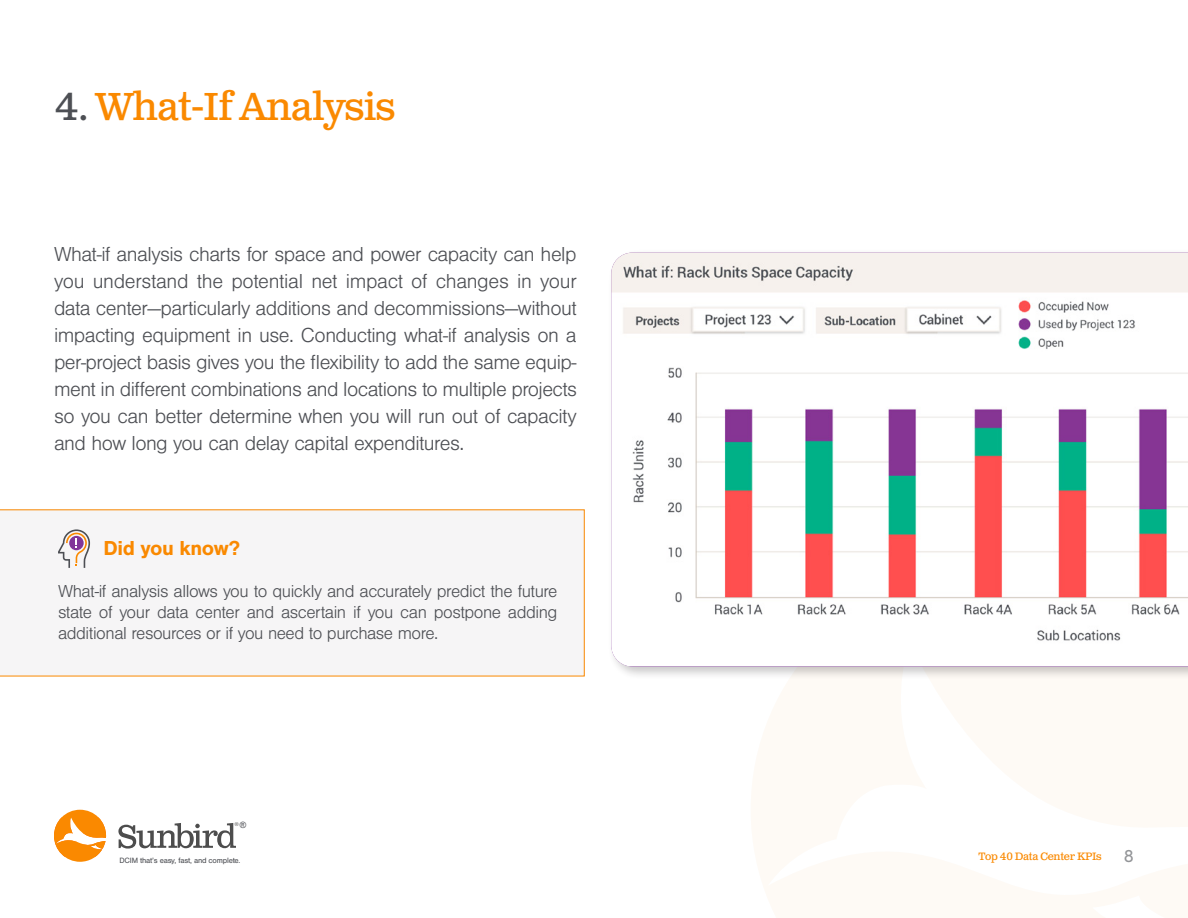
<style>
.page{position:relative;width:1188px;height:918px;background:#fff}
.page>*{position:absolute;margin:0;border:0;box-sizing:border-box;transform-origin:0 0}
.t1{font:39px "Clarendon Text Pro";letter-spacing:-.025em;color:#fa8900}
.t2{font:300 21px/27px "Nimbus San";letter-spacing:-.025em;color:#4d4f54;text-align:justify}
.t3{font:700 21px "Nimbus San";letter-spacing:-.02em;color:#fa8900}
.t4{font:300 18px/21px "Nimbus San";letter-spacing:-.025em;color:#4d4f54;text-align:justify}
.t5{font:18px "Nimbus San";color:#939598}
.t6{font:10.65px "Clarendon Text Pro";letter-spacing:-.025em;color:#fa8900}
.t7{font:8.7px "Arial";color:#4d4f54}
.t8{font:7.95px "Nimbus San";letter-spacing:-.025em;color:#4d4f54}
.t9{font:5.7px "Nimbus San";color:#4d4d4d}
.s1{color:#4d4f54}
</style>
<div class="page">
<svg style="left:118px;top:823px;width:118px;height:26px"></svg>
<svg style="left:54px;top:810px;width:52px;height:52px"></svg>
<div style="left:0;top:510px;width:584px;height:166px;background:#f6f5f6"></div>
<svg style="left:58px;top:529px;width:32px;height:39px"></svg>
<div style="left:608px;top:249px;width:580px;height:431px;background:#231f20;opacity:.25"></div>
<img style="left:611px;top:253px;width:577px;height:413px">
<p class="t1" style="left:54px;top:83px;width:343px"><span class="s1">4.</span> What-If Analysis</p>
<p class="t2" style="left:54px;top:241px;width:524px">What-if analysis charts for space and power capacity can help you understand the potential net impact of changes in your data center—particularly additions and decommissions—without impacting equipment in use. Conducting what-if analysis on a per-project basis gives you the flexibility to add the same equip&shy;ment in different combinations and locations to multiple projects so you can better determine when you will run out of capacity and how long you can delay capital expenditures.</p>
<p class="t3" style="left:104px;top:536px;width:138px">Did you know?</p>
<p class="t4" style="left:58px;top:581px;width:501px">What-if analysis allows you to quickly and accurately predict the future state of your data center and ascertain if you can postpone adding additional resources or if you need to purchase more.</p>
<p class="t7" style="left:240px;top:820px;width:8px">®</p>
<p class="t9" style="left:234px;top:821px;width:6px">®</p>
<p class="t8" style="left:120px;top:856px;width:123px">DCIM that’s easy, fast, and complete.</p>
<p class="t5" style="left:1124px;top:846px;width:12px">8</p>
<p class="t6" style="left:978px;top:849px;width:125px">Top 40 Data Center KPIs</p>
</div>
